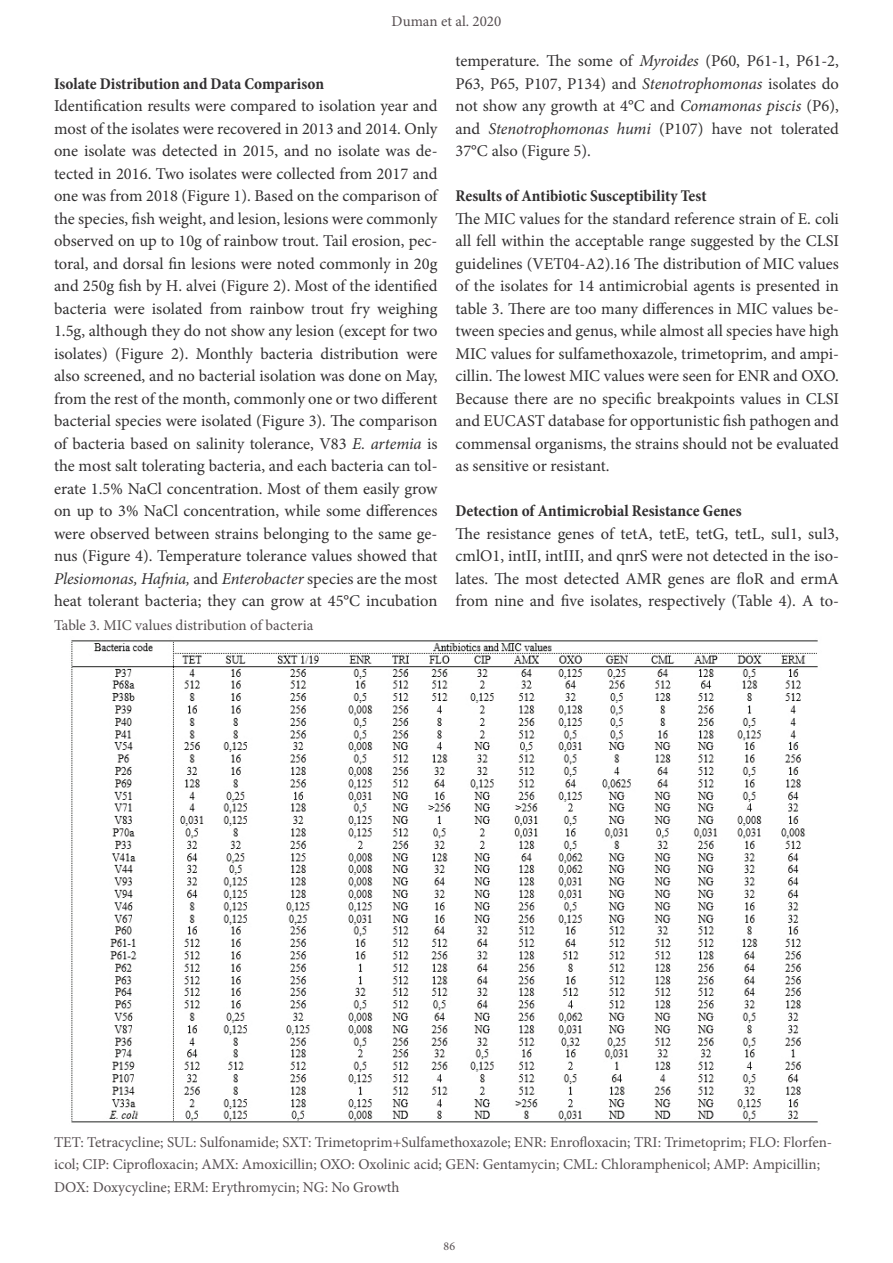
<style>
.page{position:relative;width:893px;height:1263px;background:#fff}
.page>*{position:absolute;margin:0;border:0;box-sizing:border-box;transform-origin:0 0}
.t1{font:16.5px/22.5px "Minion Pro";letter-spacing:-.005em;color:#312f30;text-align:justify}
.t2{font:700 condensed 16.5px "Minion Pro";letter-spacing:-.005em;color:#312f30}
.t3{font:15px/22.5px "Minion Pro";color:#554e50}
.t4{font:12px "Minion Pro";color:#554e50}
.s1{font-style:italic}
</style>
<div class="page">
<img style="left:71px;top:640px;width:747px;height:483px">
<p class="t3" style="left:392px;top:10px;width:111px">Duman et al. 2020</p>
<p class="t2" style="left:54px;top:72px;width:272px">Isolate Distribution and Data Comparison</p>
<p class="t1" style="left:54px;top:95px;width:385px">Identification results were compared to isolation year and most of the isolates were recovered in 2013 and 2014. Only one isolate was detected in 2015, and no isolate was de&shy;tected in 2016. Two isolates were collected from 2017 and one was from 2018 (Figure 1). Based on the comparison of the species, fish weight, and lesion, lesions were commonly observed on up to 10g of rainbow trout. Tail erosion, pec&shy;toral, and dorsal fin lesions were noted commonly in 20g and 250g fish by H. alvei (Figure 2). Most of the identified bacteria were isolated from rainbow trout fry weighing 1.5g, although they do not show any lesion (except for two isolates) (Figure 2). Monthly bacteria distribution were also screened, and no bacterial isolation was done on May, from the rest of the month, commonly one or two different bacterial species were isolated (Figure 3). The comparison of bacteria based on salinity tolerance, V83 <span class="s1">E. artemia</span> is the most salt tolerating bacteria, and each bacteria can tol&shy;erate 1.5% NaCl concentration. Most of them easily grow on up to 3% NaCl concentration, while some differences were observed between strains belonging to the same ge&shy;nus (Figure 4). Temperature tolerance values showed that <span class="s1">Plesiomonas, Hafnia,</span> and <span class="s1">Enterobacter</span> species are the most heat tolerant bacteria; they can grow at 45°C incubation</p>
<p class="t3" style="left:54px;top:614px;width:261px">Table 3. MIC values distribution of bacteria</p>
<p class="t1" style="left:455px;top:50px;width:385px">temperature. The some of <span class="s1">Myroides</span> (P60, P61-1, P61-2, P63, P65, P107, P134) and <span class="s1">Stenotrophomonas</span> isolates do not show any growth at 4°C and <span class="s1">Comamonas piscis</span> (P6), and <span class="s1">Stenotrophomonas humi</span> (P107) have not tolerated 37°C also (Figure 5).</p>
<p class="t2" style="left:455px;top:185px;width:253px">Results of Antibiotic Susceptibility Test</p>
<p class="t1" style="left:455px;top:207px;width:385px">The MIC values for the standard reference strain of E. coli all fell within the acceptable range suggested by the CLSI guidelines (VET04-A2).16 The distribution of MIC values of the isolates for 14 antimicrobial agents is presented in table 3. There are too many differences in MIC values be&shy;tween species and genus, while almost all species have high MIC values for sulfamethoxazole, trimetoprim, and ampi&shy;cillin. The lowest MIC values were seen for ENR and OXO.<br>Because there are no specific breakpoints values in CLSI and EUCAST database for opportunistic fish pathogen and commensal organisms, the strains should not be evaluated as sensitive or resistant.</p>
<p class="t2" style="left:455px;top:499px;width:288px">Detection of Antimicrobial Resistance Genes</p>
<p class="t1" style="left:455px;top:522px;width:385px">The resistance genes of tetA, tetE, tetG, tetL, sul1, sul3, cmlO1, intII, intIII, and qnrS were not detected in the iso&shy;lates. The most detected AMR genes are floR and ermA from nine and five isolates, respectively (Table 4). A to-</p>
<p class="t3" style="left:54px;top:1131px;width:780px">TET: Tetracycline; SUL: Sulfonamide; SXT: Trimetoprim+Sulfamethoxazole; ENR: Enrofloxacin; TRI: Trimetoprim; FLO: Florfen&shy;icol; CIP: Ciprofloxacin; AMX: Amoxicillin; OXO: Oxolinic acid; GEN: Gentamycin; CML: Chloramphenicol; AMP: Ampicillin;<br>DOX: Doxycycline; ERM: Erythromycin; NG: No Growth</p>
<p class="t4" style="left:444px;top:1238px;width:13px">86</p>
</div>
